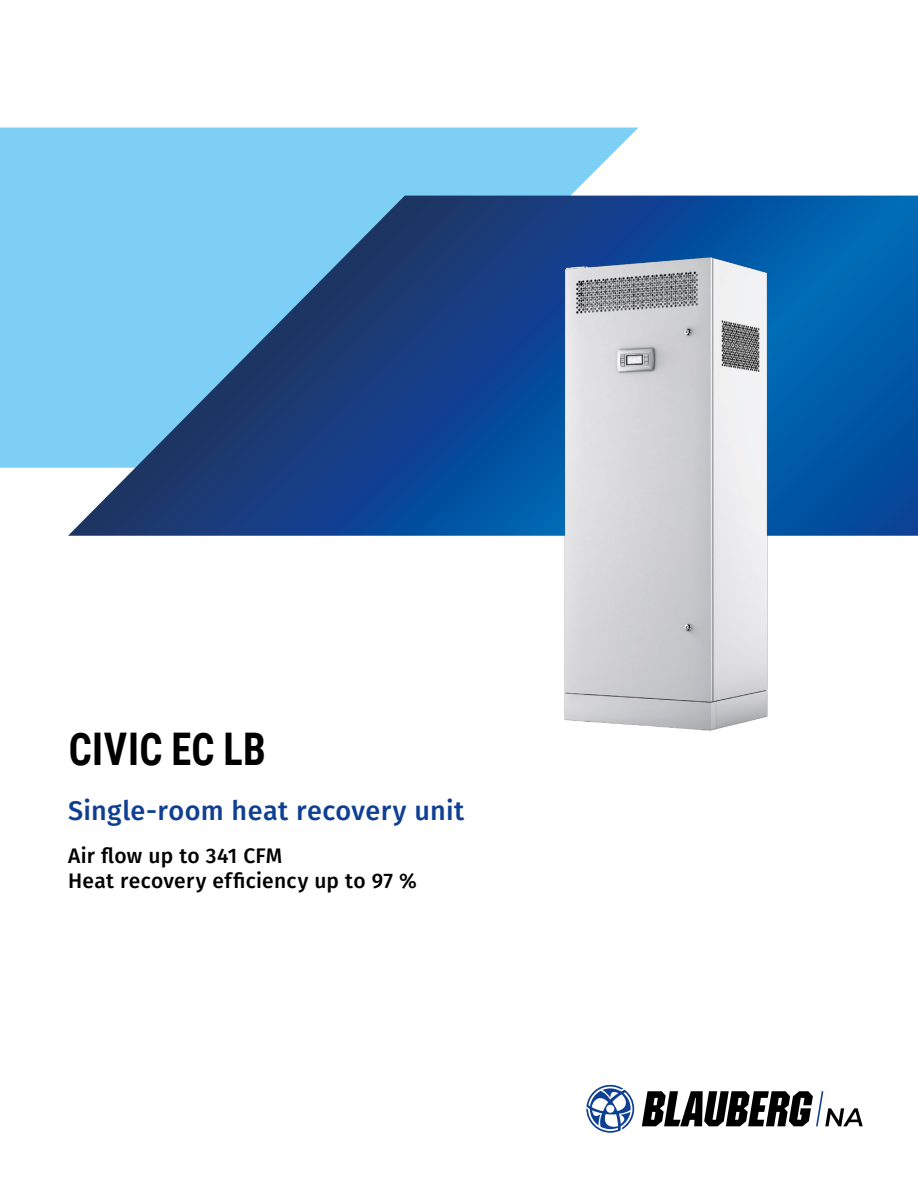
<style>
.page{position:relative;width:918px;height:1188px;background:#fff}
.page>*{position:absolute;margin:0;border:0;box-sizing:border-box;transform-origin:0 0}
.t1{font:700 45px "Roboto Condensed";letter-spacing:.01em;color:#000;scale:.9 1}
.t2{font:500 27px "Fira Sans";letter-spacing:.01em;color:#0f3f93}
.t3{font:500 21px/25.2px "Fira Sans";letter-spacing:.015em;color:#000}
</style>
<div class="page">
<div style="left:0;top:128px;width:639px;height:340px;background:#7ecff5"></div>
<svg style="left:68px;top:196px;width:850px;height:340px;background:#2969a7"></svg>
<img style="left:564px;top:256px;width:204px;height:475px">
<svg style="left:586px;top:1085px;width:48px;height:48px"></svg>
<svg style="left:642px;top:1091px;width:221px;height:35px"></svg>
<h1 class="t1" style="left:69px;top:718px;width:221px">CIVIC EC LB</h1>
<p class="t2" style="left:68px;top:792px;width:398px">Single-room heat recovery unit</p>
<p class="t3" style="left:68px;top:844px;width:350px">Air flow up to 341 CFM<br>Heat recovery efficiency up to 97 %</p>
</div>
